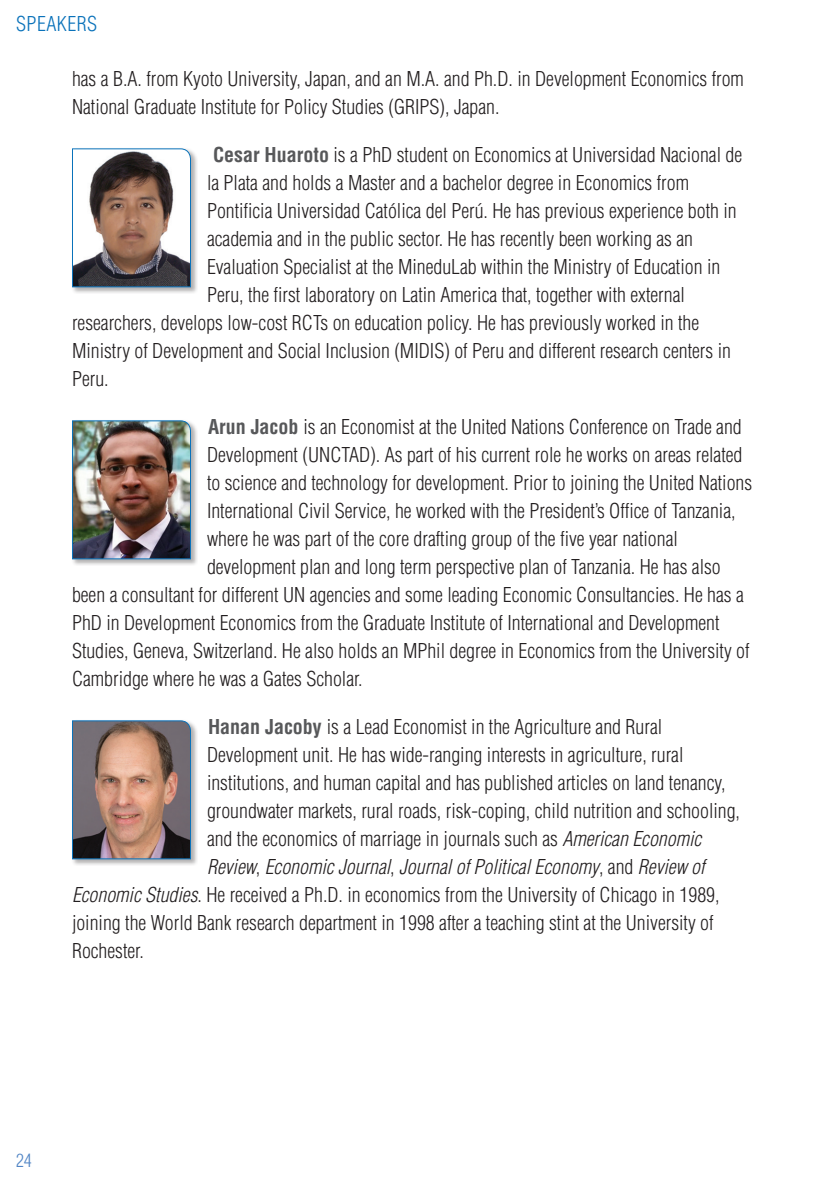
<style>
.page{position:relative;width:828px;height:1188px;background:#fff}
.page>*{position:absolute;margin:0;border:0;box-sizing:border-box;transform-origin:0 0}
.t1{font:300 condensed 20px/28px "Helvetica LT Std";color:#231f20}
.t2{font:italic 300 condensed 20px "Helvetica LT Std";color:#231f20}
.t3{font:300 condensed 20px "Helvetica LT Std";letter-spacing:.025em;color:#0a72ba}
.t4{font:300 condensed 18px "Helvetica LT Std";color:#5185c5}
.s1{font-weight:700;color:#57585a}
.s2{font-style:italic}
.s3{font-style:normal}
</style>
<div class="page">
<div style="left:71px;top:148px;width:127px;height:146px;background:#231f20;opacity:.35"></div>
<svg style="left:72px;top:148px;width:120px;height:140px"></svg>
<div style="left:71px;top:420px;width:127px;height:146px;background:#231f20;opacity:.35"></div>
<img style="left:72px;top:420px;width:120px;height:140px">
<div style="left:71px;top:720px;width:127px;height:146px;background:#231f20;opacity:.35"></div>
<svg style="left:72px;top:720px;width:120px;height:140px;background:#8f7771"></svg>
<p class="t3" style="left:16px;top:11px;width:83px">SPEAKERS</p>
<p class="t1" style="left:72px;top:65px;width:673px">has a B.A. from Kyoto University, Japan, and an M.A. and Ph.D. in Development Economics from<br>National Graduate Institute for Policy Studies (GRIPS), Japan.</p>
<p class="t1" style="left:213px;top:141px;width:531px"><span class="s1">Cesar Huaroto</span> is a PhD student on Economics at Universidad Nacional de</p>
<p class="t1" style="left:207px;top:169px;width:484px">la Plata and holds a Master and a bachelor degree in Economics from</p>
<p class="t1" style="left:207px;top:197px;width:531px">Pontificia Universidad Católica del Perú. He has previous experience both in</p>
<p class="t1" style="left:207px;top:225px;width:488px">academia and in the public sector. He has recently been working as an</p>
<p class="t1" style="left:207px;top:253px;width:515px">Evaluation Specialist at the MineduLab within the Ministry of Education in</p>
<p class="t1" style="left:207px;top:281px;width:479px">Peru, the first laboratory on Latin America that, together with external</p>
<p class="t1" style="left:72px;top:309px;width:629px">researchers, develops low-cost RCTs on education policy. He has previously worked in the</p>
<p class="t1" style="left:72px;top:337px;width:661px">Ministry of Development and Social Inclusion (MIDIS) of Peru and different research centers in</p>
<p class="t1" style="left:72px;top:365px;width:38px">Peru.</p>
<p class="t1" style="left:208px;top:413px;width:535px"><span class="s1">Arun Jacob</span> is an Economist at the United Nations Conference on Trade and</p>
<p class="t1" style="left:207px;top:441px;width:537px">Development (UNCTAD). As part of his current role he works on areas related</p>
<p class="t1" style="left:207px;top:469px;width:547px">to science and technology for development. Prior to joining the United Nations</p>
<p class="t1" style="left:207px;top:497px;width:530px">International Civil Service, he worked with the President’s Office of Tanzania,</p>
<p class="t1" style="left:207px;top:525px;width:472px">where he was part of the core drafting group of the five year national</p>
<p class="t1" style="left:207px;top:553px;width:515px">development plan and long term perspective plan of Tanzania. He has also</p>
<p class="t1" style="left:72px;top:581px;width:673px">been a consultant for different UN agencies and some leading Economic Consultancies. He has a</p>
<p class="t1" style="left:72px;top:609px;width:649px">PhD in Development Economics from the Graduate Institute of International and Development</p>
<p class="t1" style="left:72px;top:637px;width:679px">Studies, Geneva, Switzerland. He also holds an MPhil degree in Economics from the University of</p>
<p class="t1" style="left:72px;top:665px;width:292px">Cambridge where he was a Gates Scholar.</p>
<p class="t1" style="left:208px;top:713px;width:456px"><span class="s1">Hanan Jacoby</span> is a Lead Economist in the Agriculture and Rural</p>
<p class="t1" style="left:207px;top:741px;width:478px">Development unit. He has wide-ranging interests in agriculture, rural</p>
<p class="t1" style="left:207px;top:769px;width:520px">institutions, and human capital and has published articles on land tenancy,</p>
<p class="t1" style="left:207px;top:797px;width:535px">groundwater markets, rural roads, risk-coping, child nutrition and schooling,</p>
<p class="t1" style="left:207px;top:825px;width:496px">and the economics of marriage in journals such as <span class="s2">American Economic</span></p>
<p class="t2" style="left:207px;top:855px;width:499px">Review<span class="s3">,</span> Economic Journal<span class="s3">,</span> Journal of Political Economy<span class="s3">, and</span> Review of</p>
<p class="t1" style="left:72px;top:881px;width:649px"><span class="s2">Economic Studies</span>. He received a Ph.D. in economics from the University of Chicago in 1989,</p>
<p class="t1" style="left:72px;top:909px;width:643px">joining the World Bank research department in 1998 after a teaching stint at the University of</p>
<p class="t1" style="left:72px;top:937px;width:73px">Rochester.</p>
<p class="t4" style="left:16px;top:1150px;width:17px">24</p>
</div>
